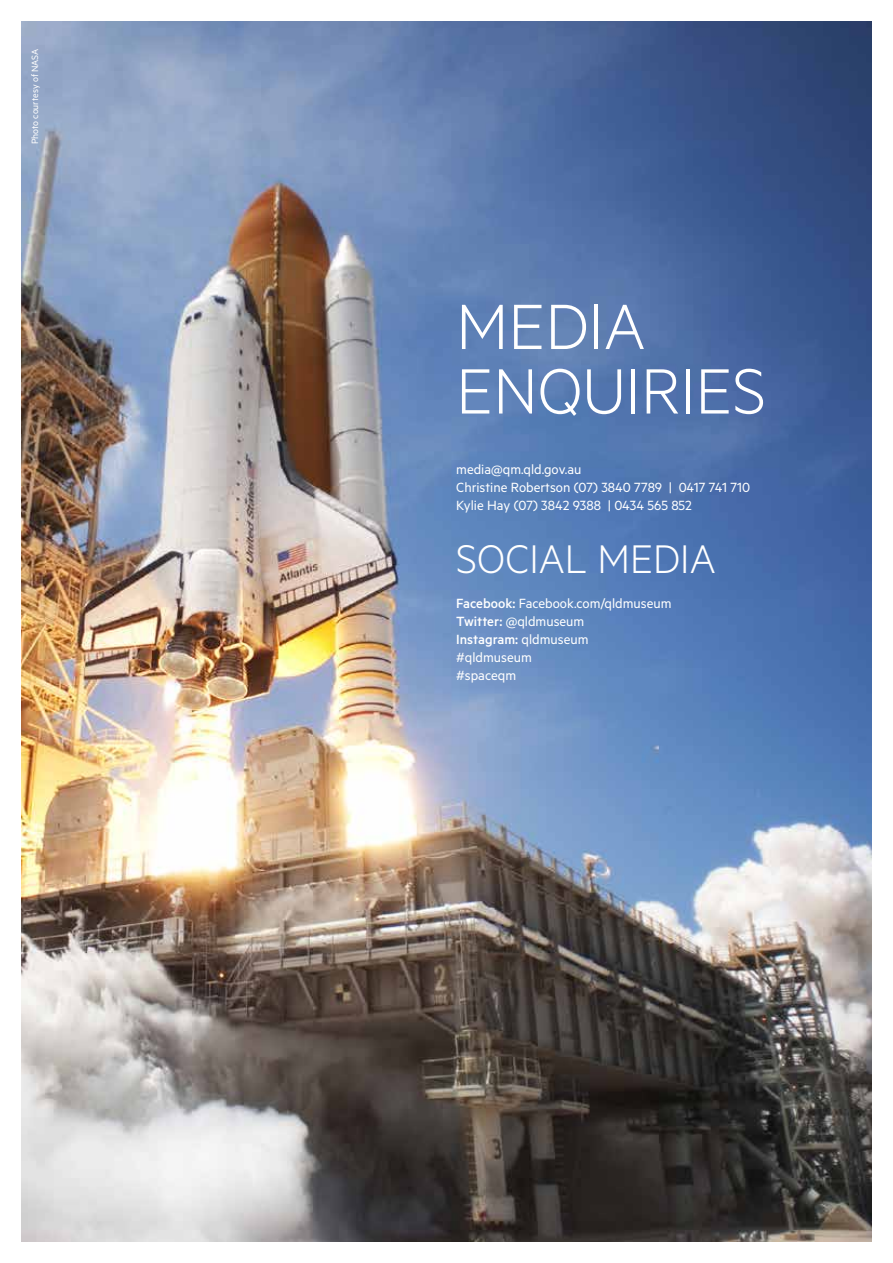
<style>
.page{position:relative;width:893px;height:1263px;background:#fff}
.page>*{position:absolute;margin:0;border:0;box-sizing:border-box;transform-origin:0 0}
.t1{font:300 72px/64.5px "Metric";color:#fff}
.t2{font:300 45px "Metric";color:#fff}
.t3{font:15px/18px "Metric";color:#fff}
.t4{font:10.35px "Metric";color:#fff}
.s1{font-weight:500}
</style>
<div class="page">
<img style="left:21px;top:21px;width:851px;height:1220px">
<p class="t4" style="left:29px;top:144px;width:97px;rotate:-90deg">Photo courtesy of NASA</p>
<h1 class="t1" style="left:456px;top:291px;width:311px">MEDIA<br>ENQUIRIES</h1>
<p class="t3" style="left:456px;top:460px;width:295px">media@qm.qld.gov.au<br>Christine Robertson (07) 3840 7789 | 0417 741 710<br>Kylie Hay (07) 3842 9388 | 0434 565 852</p>
<h2 class="t2" style="left:456px;top:533px;width:261px">SOCIAL MEDIA</h2>
<p class="t3" style="left:456px;top:594px;width:217px"><span class="s1">Facebook:</span> Facebook.com/qldmuseum<br><span class="s1">Twitter:</span> @qldmuseum<br><span class="s1">Instagram:</span> qldmuseum<br>#qldmuseum<br>#spaceqm</p>
</div>
